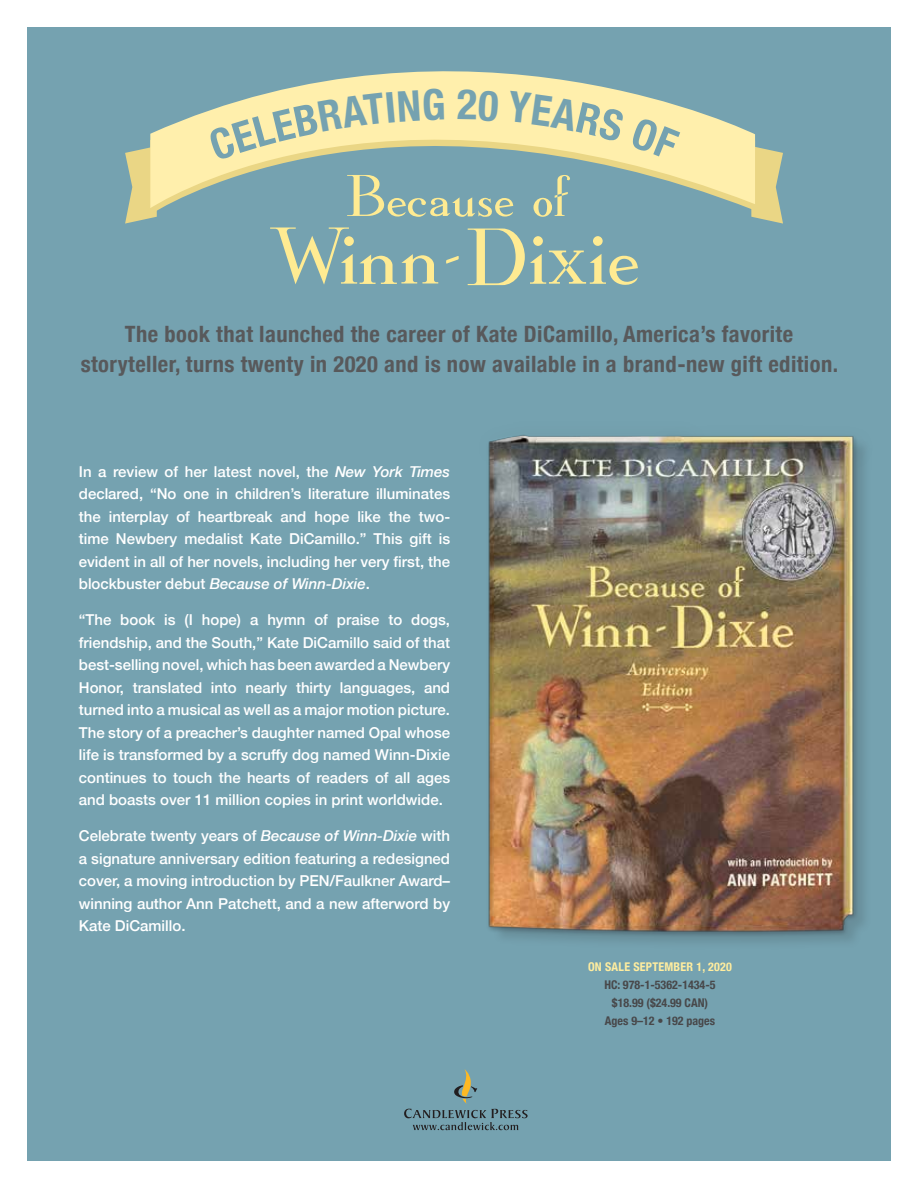
<style>
.page{position:relative;width:918px;height:1188px;background:#fff}
.page>*{position:absolute;margin:0;border:0;box-sizing:border-box;transform-origin:0 0}
.t1{font:700 condensed 22.5px/30px "Helvetica Neue";letter-spacing:.02em;color:#58595b;text-align:center}
.t2{font:500 15px/22.5px "Helvetica Neue";color:#fff;text-align:justify}
.t3{font:700 condensed 12px/18px "Helvetica Neue";color:#48484a;text-align:center}
.t4{font:700 condensed 12px "Helvetica Neue";letter-spacing:.02em;color:#ffed9f}
.s1{font-style:italic}
</style>
<div class="page">
<div style="left:27px;top:27px;width:864px;height:1134px;background:#75a2b0"></div>
<svg style="left:125px;top:147px;width:32px;height:77px"></svg>
<svg style="left:751px;top:146px;width:32px;height:78px"></svg>
<svg style="left:150px;top:71px;width:605px;height:137px"></svg>
<img style="left:488px;top:435px;width:377px;height:507px">
<svg style="left:347px;top:175px;width:166px;height:42px"></svg>
<svg style="left:534px;top:175px;width:36px;height:42px"></svg>
<svg style="left:468px;top:229px;width:170px;height:56px"></svg>
<svg style="left:270px;top:228px;width:168px;height:57px"></svg>
<svg style="left:446px;top:256px;width:13px;height:8px"></svg>
<svg style="left:404px;top:1069px;width:124px;height:61px"></svg>
<svg style="left:208px;top:88px;width:236px;height:73px;background:#eae2aa"></svg>
<svg style="left:458px;top:89px;width:41px;height:32px"></svg>
<svg style="left:507px;top:91px;width:173px;height:69px;background:#f4e8aa"></svg>
<h1 class="t1" style="left:81px;top:318px;width:759px">The book that launched the career of Kate DiCamillo, America’s favorite storyteller, turns twenty in 2020 and is now available in a brand-new gift edition.</h1>
<p class="t2" style="left:79px;top:459px;width:373px">In a review of her latest novel, the <span class="s1">New York Times </span>declared, “No one in children’s literature illuminates the interplay of heartbreak and hope like the two&shy;time Newbery medalist Kate DiCamillo.” This gift is evident in all of her novels, including her very first, the blockbuster debut <span class="s1">Because of Winn-Dixie</span>.</p>
<p class="t2" style="left:79px;top:608px;width:373px">“The book is (I hope) a hymn of praise to dogs, friendship, and the South,” Kate DiCamillo said of that best-selling novel, which has been awarded a Newbery Honor, translated into nearly thirty languages, and turned into a musical as well as a major motion picture.<br>The story of a preacher’s daughter named Opal whose life is transformed by a scruffy dog named Winn-Dixie continues to touch the hearts of readers of all ages and boasts over 11 million copies in print worldwide.</p>
<p class="t2" style="left:79px;top:824px;width:373px">Celebrate twenty years of <span class="s1">Because of Winn-Dixie</span> with a signature anniversary edition featuring a redesigned cover, a moving introduction by PEN/Faulkner Award– winning author Ann Patchett, and a new afterword by Kate DiCamillo.</p>
<p class="t4" style="left:588px;top:956px;width:146px">ON SALE SEPTEMBER 1, 2020</p>
<p class="t3" style="left:605px;top:974px;width:113px">HC: 978-1-5362-1434-5 $18.99 ($24.99 CAN)<br>Ages 9–12 • 192 pages</p>
</div>
